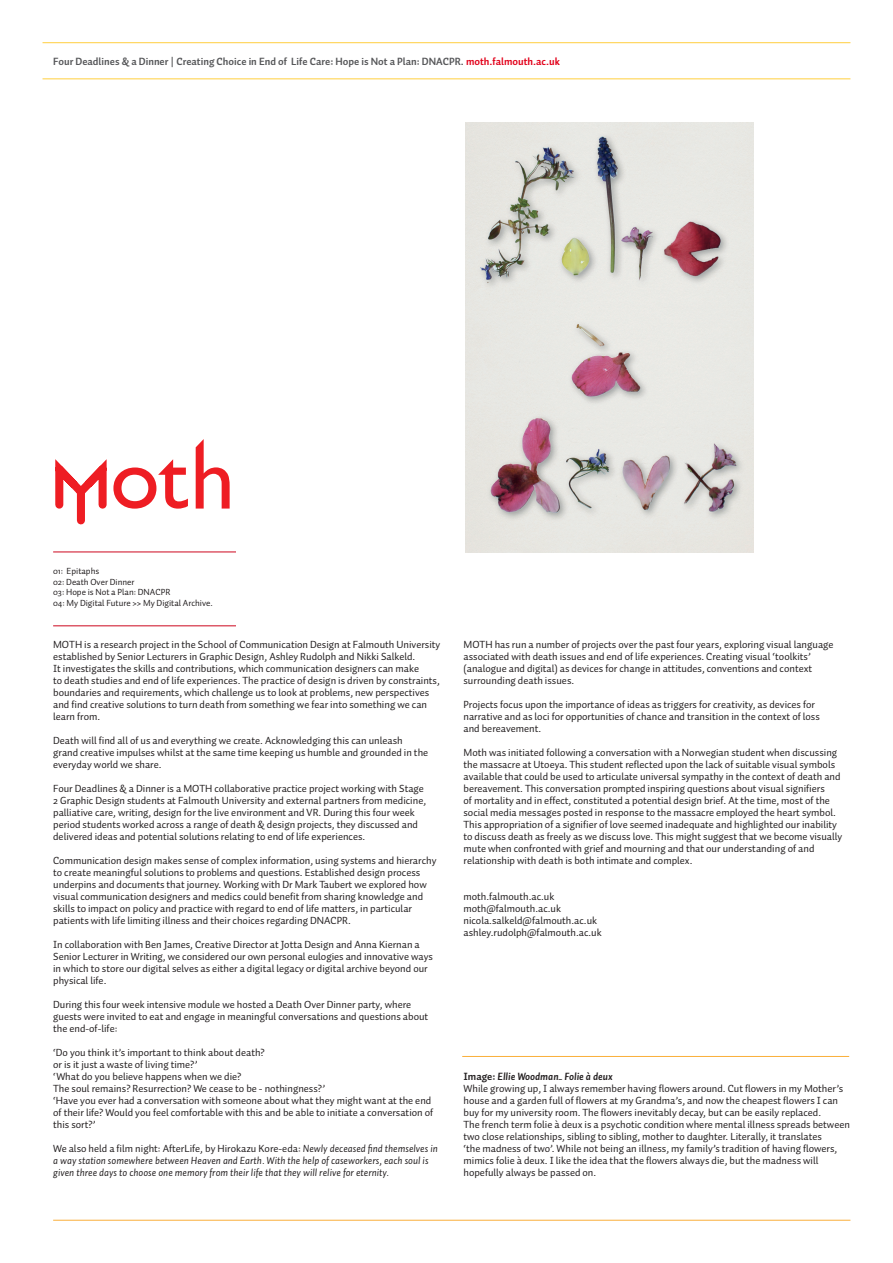
<style>
.page{position:relative;width:893px;height:1263px;background:#fff}
.page>*{position:absolute;margin:0;border:0;box-sizing:border-box;transform-origin:0 0}
.t1{font:10.5px/12px "Auto 1";color:#231f20}
.t2{font:italic 10.5px/12px "Auto 1";color:#231f20}
.t3{font:700 10.5px "Auto 1";color:#57585a}
.t4{font:italic 700 10.5px "Auto 1";color:#231f20}
.t5{font:9px "Auto 1";color:#231f20}
.s1{color:#e2001a}
.s2{font-style:normal}
</style>
<div class="page">
<hr style="left:43px;top:43px;width:807px;height:1px;background:#ffcf3e">
<hr style="left:43px;top:79px;width:807px;height:1px;background:#ffcf3e">
<hr style="left:53px;top:552px;width:183px;height:1px;background:#cd071e">
<hr style="left:53px;top:626px;width:183px;height:1px;background:#cd071e">
<img style="left:465px;top:122px;width:288px;height:431px">
<svg style="left:196px;top:439px;width:34px;height:70px"></svg>
<svg style="left:55px;top:459px;width:133px;height:66px"></svg>
<hr style="left:53px;top:1220px;width:797px;height:1px;background:#faaf3a">
<hr style="left:462px;top:1056px;width:387px;height:1px;background:#faaf3a">
<p class="t3" style="left:53px;top:54px;width:508px">Four Deadlines &amp; a Dinner | Creating Choice in End of Life Care: Hope is Not a Plan: DNACPR. <span class="s1">moth.falmouth.ac.uk</span></p>
<p class="t5" style="left:53px;top:565px;width:48px">01: Epitaphs</p>
<p class="t5" style="left:53px;top:576px;width:83px">02: Death Over Dinner</p>
<p class="t5" style="left:53px;top:587px;width:119px">03: Hope is Not a Plan: DNACPR</p>
<p class="t5" style="left:53px;top:598px;width:161px">04: My Digital Future &gt;&gt; My Digital Archive.</p>
<p class="t1" style="left:53px;top:639px;width:389px">MOTH is a research project in the School of Communication Design at Falmouth University</p>
<p class="t1" style="left:53px;top:651px;width:364px">established by Senior Lecturers in Graphic Design, Ashley Rudolph and Nikki Salkeld.</p>
<p class="t1" style="left:53px;top:663px;width:367px">It investigates the skills and contributions, which communication designers can make</p>
<p class="t1" style="left:53px;top:675px;width:388px">to death studies and end of life experiences. The practice of design is driven by constraints, boundaries and requirements, which challenge us to look at problems, new perspectives and find creative solutions to turn death from something we fear into something we can learn from.</p>
<p class="t1" style="left:53px;top:735px;width:377px">Death will find all of us and everything we create. Acknowledging this can unleash grand creative impulses whilst at the same time keeping us humble and grounded in the everyday world we share.</p>
<p class="t1" style="left:53px;top:783px;width:375px">Four Deadlines &amp; a Dinner is a MOTH collaborative practice project working with Stage 2 Graphic Design students at Falmouth University and external partners from medicine, palliative care, writing, design for the live environment and VR. During this four week period students worked across a range of death &amp; design projects, they discussed and delivered ideas and potential solutions relating to end of life experiences.</p>
<p class="t1" style="left:53px;top:855px;width:385px">Communication design makes sense of complex information, using systems and hierarchy to create meaningful solutions to problems and questions. Established design process underpins and documents that journey. Working with Dr Mark Taubert we explored how visual communication designers and medics could benefit from sharing knowledge and skills to impact on policy and practice with regard to end of life matters, in particular patients with life limiting illness and their choices regarding DNACPR.</p>
<p class="t1" style="left:53px;top:939px;width:381px">In collaboration with Ben James, Creative Director at Jotta Design and Anna Kiernan a Senior Lecturer in Writing, we considered our own personal eulogies and innovative ways in which to store our digital selves as either a digital legacy or digital archive beyond our physical life.</p>
<p class="t1" style="left:53px;top:999px;width:377px">During this four week intensive module we hosted a Death Over Dinner party, where guests were invited to eat and engage in meaningful conversations and questions about the end-of-life:</p>
<p class="t1" style="left:53px;top:1047px;width:213px">‘Do you think it’s important to think about death?</p>
<p class="t1" style="left:53px;top:1059px;width:146px">or is it just a waste of living time?’</p>
<p class="t1" style="left:53px;top:1071px;width:190px">‘What do you believe happens when we die?</p>
<p class="t1" style="left:53px;top:1083px;width:273px">The soul remains? Resurrection? We cease to be - nothingness?’</p>
<p class="t1" style="left:53px;top:1095px;width:382px">‘Have you ever had a conversation with someone about what they might want at the end of their life? Would you feel comfortable with this and be able to initiate a conversation of this sort?’</p>
<p class="t2" style="left:53px;top:1143px;width:386px"><span class="s2">We also held a film night: AfterLife, by Hirokazu Kore-eda:</span> Newly deceased find themselves in a way station somewhere between Heaven and Earth. With the help of caseworkers, each soul is given three days to choose one memory from their life that they will relive for eternity.</p>
<p class="t1" style="left:463px;top:639px;width:372px">MOTH has run a number of projects over the past four years, exploring visual language associated with death issues and end of life experiences. Creating visual ‘toolkits’ (analogue and digital) as devices for change in attitudes, conventions and context surrounding death issues.</p>
<p class="t1" style="left:463px;top:699px;width:358px">Projects focus upon the importance of ideas as triggers for creativity, as devices for narrative and as loci for opportunities of chance and transition in the context of loss</p>
<p class="t1" style="left:463px;top:723px;width:79px">and bereavement.</p>
<p class="t1" style="left:463px;top:747px;width:380px">Moth was initiated following a conversation with a Norwegian student when discussing the massacre at Utoeya. This student reflected upon the lack of suitable visual symbols available that could be used to articulate universal sympathy in the context of death and bereavement. This conversation prompted inspiring questions about visual signifiers<br>of mortality and in effect, constituted a potential design brief. At the time, most of the social media messages posted in response to the massacre employed the heart symbol.<br>This appropriation of a signifier of love seemed inadequate and highlighted our inability to discuss death as freely as we discuss love. This might suggest that we become visually mute when confronted with grief and mourning and that our understanding of and relationship with death is both intimate and complex.</p>
<p class="t1" style="left:463px;top:891px;width:92px">moth.falmouth.ac.uk</p>
<p class="t1" style="left:463px;top:903px;width:99px">moth@falmouth.ac.uk</p>
<p class="t1" style="left:463px;top:915px;width:135px">nicola.salkeld@falmouth.ac.uk</p>
<p class="t1" style="left:463px;top:927px;width:140px">ashley.rudolph@falmouth.ac.uk</p>
<p class="t4" style="left:463px;top:1070px;width:151px"><span class="s2">Image:</span> Ellie Woodman_ Folie à deux</p>
<p class="t1" style="left:463px;top:1083px;width:381px">While growing up, I always remember having flowers around. Cut flowers in my Mother’s house and a garden full of flowers at my Grandma’s, and now the cheapest flowers I can buy for my university room. The flowers inevitably decay, but can be easily replaced.</p>
<p class="t1" style="left:463px;top:1119px;width:388px">The french term folie à deux is a psychotic condition where mental illness spreads between</p>
<p class="t1" style="left:463px;top:1131px;width:360px">two close relationships, sibling to sibling, mother to daughter. Literally, it translates</p>
<p class="t1" style="left:463px;top:1143px;width:375px">‘the madness of two’. While not being an illness, my family’s tradition of having flowers,</p>
<p class="t1" style="left:463px;top:1155px;width:356px">mimics folie à deux. I like the idea that the flowers always die, but the madness will</p>
<p class="t1" style="left:463px;top:1167px;width:134px">hopefully always be passed on.</p>
</div>
